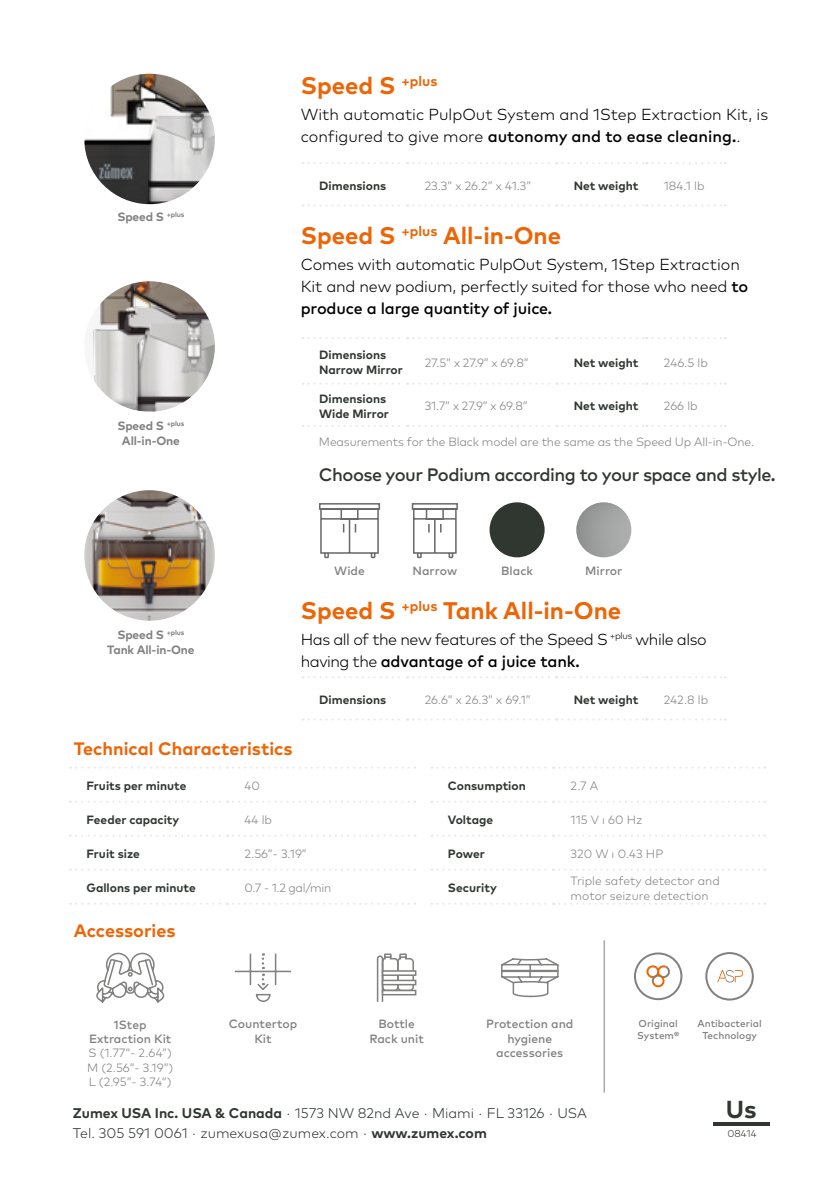
<style>
.page{position:relative;width:840px;height:1191px;background:#fff}
.page>*{position:absolute;margin:0;border:0;box-sizing:border-box;transform-origin:0 0}
.t1{font:700 24.6px "Mark Pro";color:#303731}
.t2{font:700 24px "Mark Pro";color:#ec6608}
.t3{font:500 18px "Mark Pro";letter-spacing:-.03em;color:#303731}
.t4{font:700 18px "Mark Pro";color:#ec6608}
.t5{font:300 16px/22px "Mark Pro";letter-spacing:-.01em;color:#000}
.t6{font:300 16px/22px "Mark Pro";letter-spacing:-.03em;color:#000}
.t7{font:300 14px "Mark Pro";color:#303731}
.t8{font:300 12px/14.4px "Mark Pro";letter-spacing:-.005em;color:#828180}
.t9{font:700 12px/14.4px "Mark Pro";color:#303731}
.t10{font:500 12px/14.4px "Mark Pro";color:#828180;text-align:center}
.t11{font:700 12px/14.4px "Mark Pro";letter-spacing:-.01em;color:#828180;text-align:center}
.t12{font:500 10px/12px "Mark Pro";color:#828180;text-align:center}
.t13{font:300 10px "Mark Pro";color:#303731}
.s1{font-weight:500}
.s2{font-weight:700}
</style>
<div class="page">
<hr style="left:713px;top:1122px;width:56px;height:4px;background:#303731">
<img style="left:84px;top:281px;width:131px;height:131px;border-radius:65px">
<img style="left:84px;top:490px;width:131px;height:130px;border-radius:65px">
<svg style="left:70px;top:766px;width:345px;height:2px"></svg>
<svg style="left:70px;top:800px;width:345px;height:2px"></svg>
<svg style="left:70px;top:834px;width:345px;height:2px"></svg>
<svg style="left:70px;top:868px;width:345px;height:2px"></svg>
<svg style="left:70px;top:902px;width:345px;height:2px"></svg>
<svg style="left:431px;top:766px;width:333px;height:2px"></svg>
<svg style="left:431px;top:800px;width:333px;height:2px"></svg>
<svg style="left:431px;top:834px;width:333px;height:2px"></svg>
<svg style="left:431px;top:868px;width:333px;height:2px"></svg>
<svg style="left:431px;top:902px;width:333px;height:2px"></svg>
<svg style="left:302px;top:162px;width:423px;height:2px"></svg>
<svg style="left:302px;top:204px;width:423px;height:2px"></svg>
<svg style="left:302px;top:676px;width:423px;height:2px"></svg>
<svg style="left:302px;top:718px;width:423px;height:2px"></svg>
<svg style="left:96px;top:952px;width:68px;height:51px"></svg>
<svg style="left:302px;top:337px;width:423px;height:2px"></svg>
<svg style="left:302px;top:383px;width:423px;height:2px"></svg>
<svg style="left:302px;top:425px;width:423px;height:2px"></svg>
<div style="left:489px;top:502px;width:55px;height:55px;background:#303731;border-radius:50%"></div>
<img style="left:576px;top:502px;width:55px;height:55px;border-radius:28px">
<svg style="left:319px;top:503px;width:61px;height:56px"></svg>
<svg style="left:411px;top:503px;width:47px;height:56px"></svg>
<svg style="left:376px;top:953px;width:41px;height:49px"></svg>
<hr style="left:275px;top:953px;width:1px;height:32px;background:#828180">
<hr style="left:249px;top:953px;width:2px;height:32px;background:#828180">
<hr style="left:235px;top:970px;width:56px;height:2px;background:#828180">
<svg style="left:255px;top:953px;width:16px;height:49px"></svg>
<hr style="left:603px;top:940px;width:1px;height:152px;background:#828180">
<svg style="left:717px;top:970px;width:27px;height:12px"></svg>
<div style="left:705px;top:952px;width:48px;height:48px;border:2px solid #828180;border-radius:50%"></div>
<svg style="left:646px;top:965px;width:23px;height:22px"></svg>
<div style="left:633px;top:952px;width:49px;height:48px;border:2px solid #828180;border-radius:50%"></div>
<svg style="left:501px;top:958px;width:58px;height:40px"></svg>
<img style="left:84px;top:74px;width:131px;height:130px;border-radius:65px">
<h2 class="t2" style="left:300px;top:67px;width:138px">Speed S <sup>+plus</sup></h2>
<h3 class="t5" style="left:300px;top:102px;width:468px">With automatic PulpOut System and 1Step Extraction Kit, is configured to give more <span class="s1">autonomy and to ease cleaning.</span>.</h3>
<p class="t11" style="left:117px;top:209px;width:69px">Speed S <sup>+plus</sup></p>
<p class="t11" style="left:117px;top:418px;width:69px">Speed S <sup>+plus<br></sup>All-in-One</p>
<p class="t9" style="left:319px;top:177px;width:68px">Dimensions</p>
<p class="t8" style="left:424px;top:178px;width:108px">23.3” x 26.2” x 41.3”</p>
<p class="t9" style="left:573px;top:177px;width:66px">Net weight</p>
<p class="t8" style="left:663px;top:178px;width:42px">184.1 lb</p>
<h2 class="t2" style="left:300px;top:217px;width:262px">Speed S <sup>+plus</sup> All-in-One</h2>
<h3 class="t5" style="left:300px;top:252px;width:448px">Comes with automatic PulpOut System, 1Step Extraction<br>Kit and new podium, perfectly suited for those who need <span class="s1">to produce a large quantity of juice.</span></h3>
<p class="t9" style="left:319px;top:347px;width:85px">Dimensions<br>Narrow Mirror</p>
<p class="t8" style="left:424px;top:354px;width:105px">27.5” x 27.9” x 69.8”</p>
<p class="t9" style="left:573px;top:354px;width:66px">Net weight</p>
<p class="t8" style="left:663px;top:354px;width:45px">246.5 lb</p>
<p class="t9" style="left:319px;top:391px;width:71px">Dimensions<br>Wide Mirror</p>
<p class="t8" style="left:424px;top:398px;width:104px">31.7” x 27.9” x 69.8”</p>
<p class="t9" style="left:573px;top:398px;width:66px">Net weight</p>
<p class="t8" style="left:663px;top:398px;width:35px">266 lb</p>
<p class="t8" style="left:319px;top:434px;width:436px">Measurements for the Black model are the same as the Speed Up All-in-One.</p>
<h3 class="t3" style="left:319px;top:461px;width:458px">Choose your Podium according to your space and style.</h3>
<p class="t11" style="left:107px;top:627px;width:89px">Speed S <sup>+plus<br></sup>Tank All-in-One</p>
<p class="t10" style="left:334px;top:562px;width:32px">Wide</p>
<p class="t10" style="left:412px;top:562px;width:46px">Narrow</p>
<p class="t10" style="left:501px;top:562px;width:33px">Black</p>
<p class="t10" style="left:585px;top:562px;width:39px">Mirror</p>
<h2 class="t2" style="left:300px;top:592px;width:322px">Speed S <sup>+plus</sup> Tank All-in-One</h2>
<h3 class="t6" style="left:300px;top:627px;width:407px">Has all of the new features of the Speed S <sup>+plus</sup> while also having the <span class="s1">advantage of a juice tank.</span></h3>
<p class="t9" style="left:319px;top:691px;width:68px">Dimensions</p>
<p class="t8" style="left:424px;top:691px;width:108px">26.6” x 26.3” x 69.1”</p>
<p class="t9" style="left:573px;top:691px;width:66px">Net weight</p>
<p class="t8" style="left:663px;top:691px;width:46px">242.8 lb</p>
<h3 class="t4" style="left:74px;top:735px;width:220px">Technical Characteristics</h3>
<p class="t9" style="left:86px;top:778px;width:102px">Fruits per minute</p>
<p class="t8" style="left:244px;top:778px;width:17px">40</p>
<p class="t9" style="left:86px;top:812px;width:94px">Feeder capacity</p>
<p class="t8" style="left:244px;top:812px;width:29px">44 lb</p>
<p class="t9" style="left:86px;top:846px;width:55px">Fruit size</p>
<p class="t8" style="left:244px;top:846px;width:64px">2.56”- 3.19”</p>
<p class="t9" style="left:86px;top:880px;width:111px">Gallons per minute</p>
<p class="t8" style="left:244px;top:880px;width:88px">0.7 - 1.2 gal/min</p>
<h3 class="t4" style="left:74px;top:917px;width:103px">Accessories</h3>
<p class="t9" style="left:447px;top:778px;width:79px">Consumption</p>
<p class="t8" style="left:570px;top:778px;width:29px">2.7 A</p>
<p class="t9" style="left:447px;top:812px;width:47px">Voltage</p>
<p class="t8" style="left:570px;top:812px;width:73px">115 V ı 60 Hz</p>
<p class="t9" style="left:447px;top:846px;width:38px">Power</p>
<p class="t8" style="left:570px;top:846px;width:94px">320 W ı 0.43 HP</p>
<p class="t9" style="left:447px;top:880px;width:50px">Security</p>
<p class="t8" style="left:570px;top:872px;width:151px">Triple safety detector and motor seizure detection</p>
<p class="t10" style="left:89px;top:1016px;width:84px">1Step<br>Extraction Kit</p>
<p class="t8" style="left:87px;top:1045px;width:88px">S (1.77“- 2.64”)<br>M (2.56”- 3.19”)<br>L (2.95”- 3.74”)</p>
<p class="t10" style="left:228px;top:1016px;width:70px">Countertop<br>Kit</p>
<p class="t12" style="left:697px;top:1016px;width:66px">Antibacterial<br>Technology</p>
<p class="t12" style="left:637px;top:1016px;width:43px;text-align:left">Original<br>System®</p>
<p class="t10" style="left:369px;top:1016px;width:56px">Bottle<br>Rack unit</p>
<p class="t10" style="left:486px;top:1016px;width:89px">Protection and hygiene accessories</p>
<p class="t7" style="left:73px;top:1103px;width:515px"><span class="s2">Zumex USA Inc. USA &amp; Canada</span> · 1573 NW 82nd Ave · Miami · FL 33126 · USA</p>
<h1 class="t1" style="left:725px;top:1090px;width:32px">Us</h1>
<p class="t7" style="left:73px;top:1122px;width:415px">Tel. 305 591 0061 · zumexusa@zumex.com · <span class="s2">www.zumex.com</span></p>
<p class="t13" style="left:727px;top:1126px;width:30px">08414</p>
</div>
